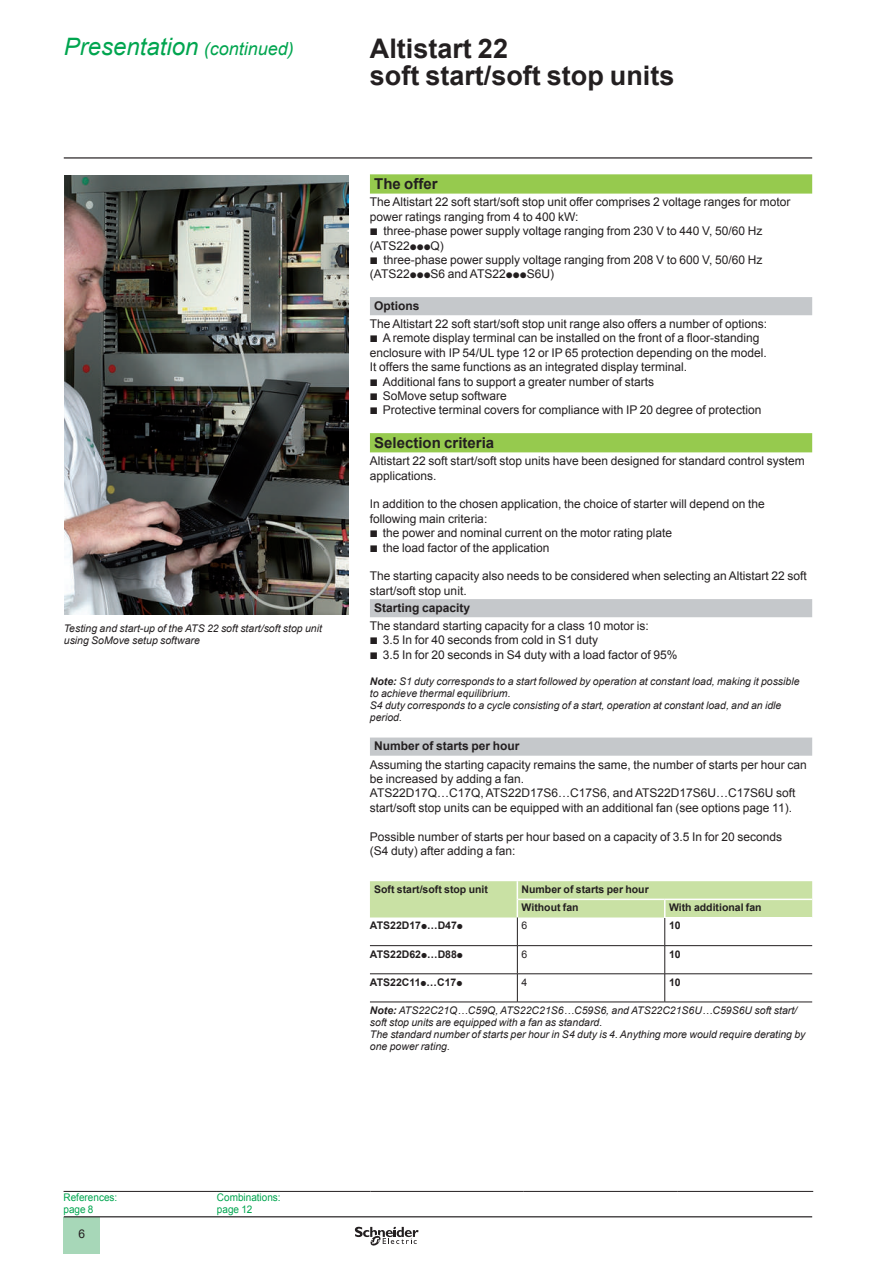
<style>
.page{position:relative;width:893px;height:1263px;background:#fff}
.page>*{position:absolute;margin:0;border:0;box-sizing:border-box;transform-origin:0 0}
.t1{font:700 27px/27px "Arial";color:#231f20}
.t2{font:italic 24px "Arial";color:#00a54f}
.t3{font:700 15px "Arial";color:#231f20}
.t4{font:12px/14.4px "Arial";color:#231f20}
.t5{font:700 12px "Arial";color:#231f20}
.t6{font:italic 10.5px/12px "Arial";color:#231f20}
.t7{font:700 10.5px/18.1px "Arial";color:#231f20}
.t8{font:10.5px/12px "Arial";color:#00a54f;scale:.95 1}
.t9{font:10.5px "Arial";color:#231f20}
.s1{font-size:18px}
.s2{font-family:"Graph Schneider"}
.s3{font-weight:700}
</style>
<div class="page">
<hr style="left:64px;top:157px;width:748px;height:2px;background:#231f20">
<div style="left:64px;top:1217px;width:36px;height:37px;background:#a7d7b8"></div>
<hr style="left:64px;top:1216px;width:748px;height:1px;background:#231f20">
<svg style="left:355px;top:1226px;width:64px;height:20px"></svg>
<svg style="left:370px;top:174px;width:442px;height:20px;background:#99cb54"></svg>
<svg style="left:370px;top:297px;width:442px;height:459px"></svg>
<svg style="left:370px;top:881px;width:442px;height:121px"></svg>
<hr style="left:665px;top:973px;width:147px;height:1px;background:#231f20">
<hr style="left:370px;top:1002px;width:147px;height:1px;background:#231f20">
<hr style="left:517px;top:1002px;width:148px;height:1px;background:#231f20">
<hr style="left:665px;top:1002px;width:147px;height:1px;background:#231f20">
<hr style="left:64px;top:1191px;width:153px;height:1px;background:#231f20">
<hr style="left:217px;top:1191px;width:153px;height:1px;background:#231f20">
<hr style="left:370px;top:1191px;width:154px;height:1px;background:#231f20">
<hr style="left:524px;top:1191px;width:153px;height:1px;background:#231f20">
<hr style="left:677px;top:1191px;width:136px;height:1px;background:#231f20">
<img style="left:64px;top:176px;width:285px;height:439px">
<h2 class="t2" style="left:64px;top:31px;width:232px">Presentation <span class="s1">(continued)</span></h2>
<h1 class="t1" style="left:370px;top:35px;width:306px">Altistart 22<br>soft start/soft stop units</h1>
<p class="t6" style="left:64px;top:622px;width:260px">Testing and start-up of the ATS 22 soft start/soft stop unit using SoMove setup software</p>
<p class="t3" style="left:374px;top:174px;width:65px">The offer</p>
<p class="t4" style="left:370px;top:195px;width:422px">The Altistart 22 soft start/soft stop unit offer comprises 2 voltage ranges for motor power ratings ranging from 4 to 400 kW:<br><span class="s2">b</span> three-phase power supply voltage ranging from 230 V to 440 V, 50/60 Hz (ATS22<span class="s2">ppp</span>Q)<br><span class="s2">b</span> three-phase power supply voltage ranging from 208 V to 600 V, 50/60 Hz (ATS22<span class="s2">ppp</span>S6 and ATS22<span class="s2">ppp</span>S6U)</p>
<p class="t5" style="left:374px;top:298px;width:47px">Options</p>
<p class="t4" style="left:370px;top:317px;width:399px">The Altistart 22 soft start/soft stop unit range also offers a number of options: <span class="s2">b</span> A remote display terminal can be installed on the front of a floor-standing enclosure with IP 54/UL type 12 or IP 65 protection depending on the model.<br>It offers the same functions as an integrated display terminal.<br><span class="s2">b</span> Additional fans to support a greater number of starts<br><span class="s2">b</span> SoMove setup software<br><span class="s2">b</span> Protective terminal covers for compliance with IP 20 degree of protection</p>
<p class="t3" style="left:374px;top:433px;width:122px">Selection criteria</p>
<p class="t4" style="left:370px;top:454px;width:436px">Altistart 22 soft start/soft stop units have been designed for standard control system applications.</p>
<p class="t4" style="left:370px;top:497px;width:396px">In addition to the chosen application, the choice of starter will depend on the following main criteria:<br><span class="s2">b</span> the power and nominal current on the motor rating plate<br><span class="s2">b</span> the load factor of the application</p>
<p class="t4" style="left:370px;top:569px;width:438px">The starting capacity also needs to be considered when selecting an Altistart 22 soft start/soft stop unit.</p>
<p class="t5" style="left:374px;top:600px;width:98px">Starting capacity</p>
<p class="t4" style="left:370px;top:619px;width:309px">The standard starting capacity for a class 10 motor is:<br><span class="s2">b</span> 3.5 In for 40 seconds from cold in S1 duty<br><span class="s2">b</span> 3.5 In for 20 seconds in S4 duty with a load factor of 95%</p>
<p class="t6" style="left:370px;top:676px;width:431px"><span class="s3">Note:</span> S1 duty corresponds to a start followed by operation at constant load, making it possible to achieve thermal equilibrium.<br>S4 duty corresponds to a cycle consisting of a start, operation at constant load, and an idle period.</p>
<p class="t5" style="left:374px;top:738px;width:147px">Number of starts per hour</p>
<p class="t4" style="left:370px;top:757px;width:438px">Assuming the starting capacity remains the same, the number of starts per hour can be increased by adding a fan.<br>ATS22D17Q…C17Q, ATS22D17S6…C17S6, and ATS22D17S6U…C17S6U soft start/soft stop units can be equipped with an additional fan (see options page 11).</p>
<p class="t4" style="left:370px;top:829px;width:414px">Possible number of starts per hour based on a capacity of 3.5 In for 20 seconds (S4 duty) after adding a fan:</p>
<p class="t7" style="left:374px;top:881px;width:115px">Soft start/soft stop unit</p>
<p class="t7" style="left:522px;top:881px;width:129px">Number of starts per hour<br>Without fan</p>
<p class="t7" style="left:669px;top:899px;width:94px">With additional fan</p>
<p class="t7" style="left:370px;top:917px;width:95px">ATS22D17<span class="s2">p</span>…D47<span class="s2">p</span></p>
<p class="t9" style="left:522px;top:919px;width:7px">6</p>
<p class="t7" style="left:669px;top:917px;width:13px">10</p>
<p class="t7" style="left:370px;top:945px;width:95px">ATS22D62<span class="s2">p</span>…D88<span class="s2">p</span></p>
<p class="t9" style="left:522px;top:947px;width:7px">6</p>
<p class="t7" style="left:669px;top:945px;width:13px">10</p>
<p class="t7" style="left:370px;top:973px;width:94px">ATS22C11<span class="s2">p</span>…C17<span class="s2">p</span></p>
<p class="t9" style="left:522px;top:975px;width:7px">4</p>
<p class="t7" style="left:669px;top:973px;width:13px">10</p>
<p class="t6" style="left:370px;top:1004px;width:437px"><span class="s3">Note:</span> ATS22C21Q…C59Q, ATS22C21S6…C59S6, and ATS22C21S6U…C59S6U soft start/ soft stop units are equipped with a fan as standard.<br>The standard number of starts per hour in S4 duty is 4. Anything more would require derating by one power rating.</p>
<p class="t8" style="left:64px;top:1191px;width:58px">References: page 8</p>
<p class="t8" style="left:217px;top:1191px;width:69px">Combinations: page 12</p>
<p class="t4" style="left:79px;top:1227px;width:8px">6</p>
</div>
